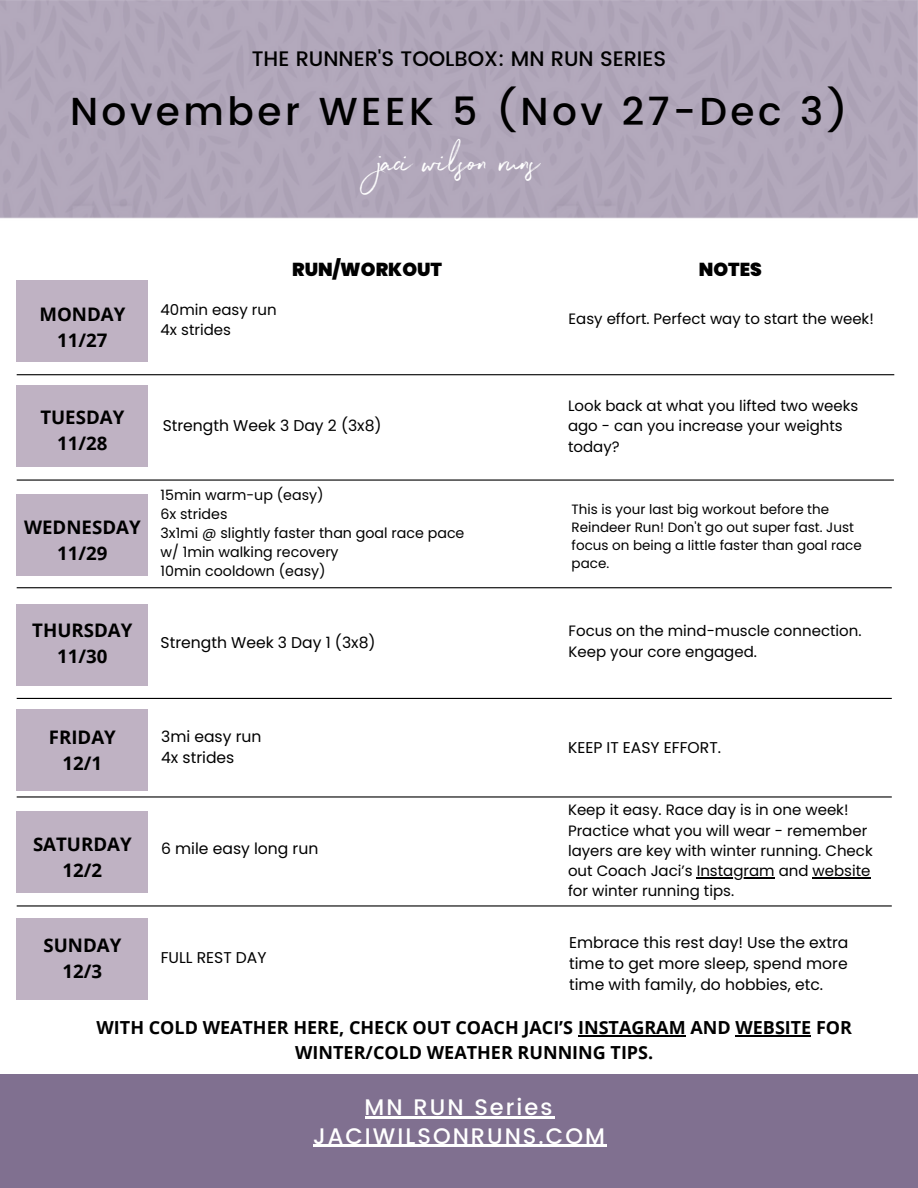
<style>
.page{position:relative;width:918px;height:1188px;background:#fff}
.page>*{position:absolute;margin:0;border:0;box-sizing:border-box;transform-origin:0 0}
.t1{font:500 39px "Poppins";letter-spacing:.09em;color:#000}
.t2{font:37.5px "Northwell";color:#fff}
.t3{font:500 22.5px "Poppins";letter-spacing:.09em;color:#fff}
.t4{font:500 21px "Poppins";color:#000}
.t5{font:700 18.75px "Open Sans";color:#000}
.t6{font:900 18.75px "Poppins";color:#000}
.t7{font:700 18px/24.8px "Open Sans";color:#000;text-align:center}
.t8{font:15.6px/21.3px "Poppins";color:#000;text-align:justify}
.t9{font:15px/20.2px "Poppins";color:#000}
.t10{font:14.25px "Poppins";color:#000}
.t11{font:13.5px/18px "Poppins";color:#000}
</style>
<div class="page">
<div style="left:0;top:1074px;width:918px;height:114px;background:#807090"></div>
<div style="left:17px;top:281px;width:131px;height:81px;background:#bfb2c3"></div>
<div style="left:17px;top:386px;width:131px;height:81px;background:#bfb2c3"></div>
<div style="left:17px;top:494px;width:131px;height:81px;background:#bfb2c3"></div>
<div style="left:17px;top:604px;width:131px;height:81px;background:#bfb2c3"></div>
<div style="left:17px;top:709px;width:131px;height:81px;background:#bfb2c3"></div>
<div style="left:17px;top:811px;width:131px;height:81px;background:#bfb2c3"></div>
<div style="left:17px;top:918px;width:131px;height:81px;background:#bfb2c3"></div>
<hr style="left:17px;top:374px;width:877px;height:1px;background:#000">
<hr style="left:17px;top:479px;width:877px;height:2px;background:#000">
<hr style="left:17px;top:587px;width:875px;height:1px;background:#000">
<hr style="left:17px;top:698px;width:875px;height:1px;background:#000">
<hr style="left:17px;top:796px;width:875px;height:2px;background:#000">
<hr style="left:17px;top:905px;width:875px;height:2px;background:#000">
<hr style="left:313px;top:1145px;width:294px;height:2px;background:#fff">
<hr style="left:365px;top:1116px;width:189px;height:3px;background:#fff">
<hr style="left:697px;top:877px;width:78px;height:1px;background:#000">
<hr style="left:813px;top:877px;width:58px;height:1px;background:#000">
<hr style="left:578px;top:1035px;width:108px;height:2px;background:#000">
<hr style="left:736px;top:1035px;width:75px;height:2px;background:#000">
<p class="t4" style="left:252px;top:46px;width:416px">THE RUNNER'S TOOLBOX: MN RUN SERIES</p>
<p class="t1" style="left:70px;top:89px;width:779px">November WEEK 5 (Nov 27-Dec 3)</p>
<p class="t2" style="left:378px;top:136px;width:163px">jaci wilson runs</p>
<p class="t5" style="left:39px;top:301px;width:87px">MONDAY</p>
<p class="t5" style="left:57px;top:327px;width:52px">11/27</p>
<p class="t9" style="left:161px;top:300px;width:118px">40min easy run</p>
<p class="t9" style="left:161px;top:320px;width:72px">4x strides</p>
<p class="t6" style="left:292px;top:256px;width:151px">RUN/WORKOUT</p>
<p class="t6" style="left:699px;top:256px;width:65px">NOTES</p>
<p class="t9" style="left:569px;top:309px;width:307px">Easy effort. Perfect way to start the week!</p>
<p class="t5" style="left:40px;top:404px;width:86px">TUESDAY</p>
<p class="t5" style="left:57px;top:430px;width:52px">11/28</p>
<p class="t5" style="left:24px;top:514px;width:118px">WEDNESDAY</p>
<p class="t5" style="left:57px;top:540px;width:52px">11/29</p>
<p class="t5" style="left:32px;top:617px;width:102px">THURSDAY</p>
<p class="t5" style="left:57px;top:643px;width:52px">11/30</p>
<p class="t8" style="left:163px;top:415px;width:221px">Strength Week 3 Day 2 (3x8)</p>
<p class="t10" style="left:161px;top:485px;width:165px">15min warm-up (easy)</p>
<p class="t10" style="left:161px;top:504px;width:68px">6x strides</p>
<p class="t10" style="left:161px;top:523px;width:305px">3x1mi @ slightly faster than goal race pace</p>
<p class="t10" style="left:161px;top:542px;width:180px">w/ 1min walking recovery</p>
<p class="t10" style="left:161px;top:561px;width:167px">10min cooldown (easy)</p>
<p class="t8" style="left:161px;top:632px;width:217px">Strength Week 3 Day 1 (3x8)</p>
<p class="t9" style="left:568px;top:396px;width:292px">Look back at what you lifted two weeks ago - can you increase your weights today?</p>
<p class="t11" style="left:572px;top:500px;width:292px">This is your last big workout before the<br>Reindeer Run! Don't go out super fast. Just focus on being a little faster than goal race pace.</p>
<p class="t9" style="left:569px;top:621px;width:295px">Focus on the mind-muscle connection.<br>Keep your core engaged.</p>
<p class="t5" style="left:49px;top:724px;width:69px">FRIDAY</p>
<p class="t5" style="left:63px;top:750px;width:41px">12/1</p>
<p class="t5" style="left:33px;top:831px;width:100px">SATURDAY</p>
<p class="t5" style="left:63px;top:857px;width:41px">12/2</p>
<p class="t8" style="left:161px;top:726px;width:102px">3mi easy run</p>
<p class="t8" style="left:161px;top:747px;width:75px">4x strides</p>
<p class="t8" style="left:161px;top:838px;width:159px">6 mile easy long run</p>
<p class="t8" style="left:568px;top:737px;width:155px">KEEP IT EASY EFFORT.</p>
<p class="t9" style="left:568px;top:800px;width:306px">Keep it easy. Race day is in one week!<br>Practice what you will wear - remember layers are key with winter running. Check out Coach Jaci’s Instagram and website for winter running tips.</p>
<p class="t8" style="left:569px;top:932px;width:281px">Embrace this rest day! Use the extra time to get more sleep, spend more time with family, do hobbies, etc.</p>
<p class="t7" style="left:97px;top:1015px;width:757px">WITH COLD WEATHER HERE, CHECK OUT COACH JACI’S INSTAGRAM AND WEBSITE FOR<br>WINTER/COLD WEATHER RUNNING TIPS.</p>
<p class="t5" style="left:43px;top:932px;width:79px">SUNDAY</p>
<p class="t5" style="left:63px;top:958px;width:41px">12/3</p>
<p class="t8" style="left:161px;top:947px;width:107px">FULL REST DAY</p>
<p class="t3" style="left:365px;top:1094px;width:189px">MN RUN Series</p>
<p class="t3" style="left:313px;top:1123px;width:293px">JACIWILSONRUNS.COM</p>
</div>
